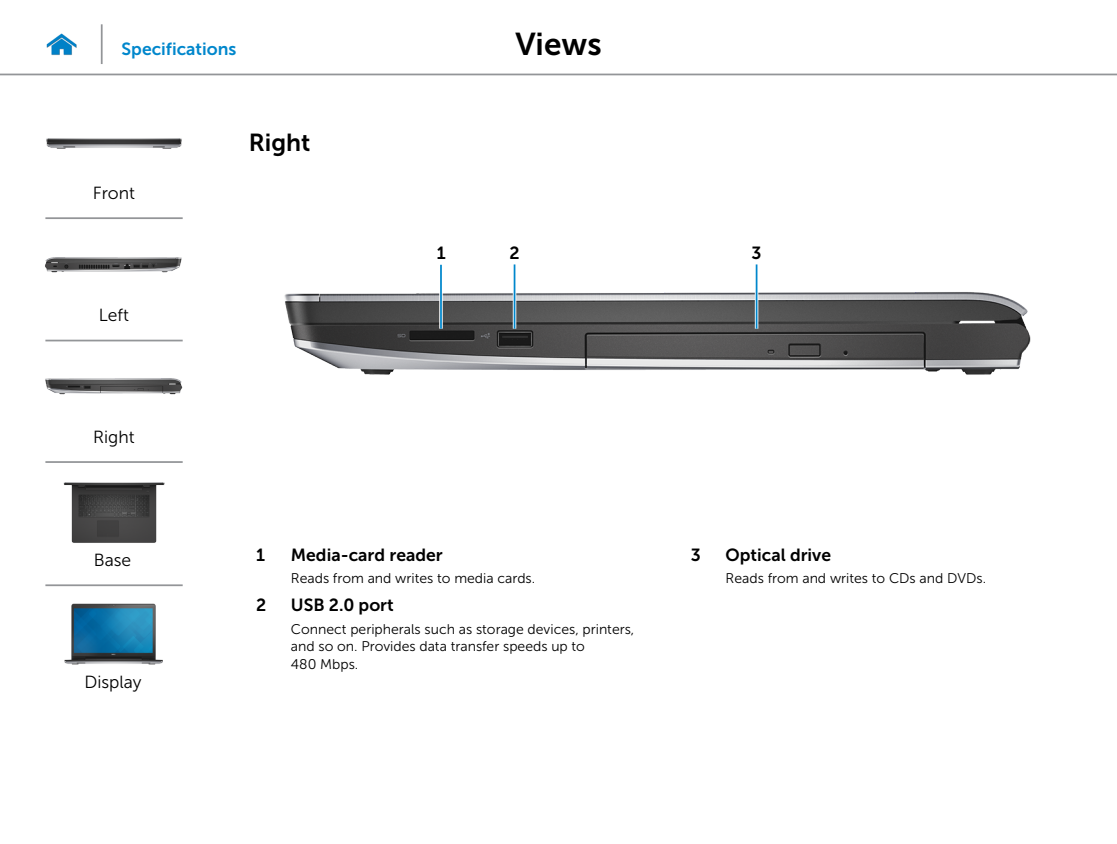
<style>
.page{position:relative;width:1117px;height:844px;background:#fff}
.page>*{position:absolute;margin:0;border:0;box-sizing:border-box;transform-origin:0 0}
.Head1{font:31.5px "Museo Sans For Dell 700";color:#000}
.Head2{font:24.5px "Museo Sans For Dell 700";color:#000}
.Callout_Head{font:17.5px "Museo Sans For Dell 700";color:#000}
.Image_Title{font:17.5px "Museo Sans For Dell 300";color:#000}
.Hyperlink{font:17.5px "Museo Sans For Dell 700";color:#0087cc}
.Callout-L{font:17.5px "Museo Sans For Dell 700";color:#000}
.Callout_description{font:14px/17.5px "Museo Sans For Dell 300";color:#000}
</style>
<div class="page">
<hr style="left:0;top:74px;width:1116px;height:1px;background:#939598">
<img style="left:46px;top:33px;width:31px;height:23px">
<img style="left:284px;top:292px;width:747px;height:83px">
<hr style="left:439px;top:265px;width:3px;height:63px;background:#fff">
<hr style="left:440px;top:265px;width:2px;height:63px;background:#0087cc">
<svg style="left:512px;top:264px;width:4px;height:64px"></svg>
<hr style="left:513px;top:264px;width:2px;height:64px;background:#0087cc">
<svg style="left:754px;top:264px;width:4px;height:64px"></svg>
<hr style="left:755px;top:264px;width:2px;height:64px;background:#0087cc">
<hr style="left:101px;top:24px;width:2px;height:40px;background:#939598">
<img style="left:46px;top:138px;width:136px;height:11px">
<img style="left:45px;top:257px;width:137px;height:16px">
<img style="left:45px;top:378px;width:138px;height:16px">
<img style="left:64px;top:482px;width:100px;height:61px">
<img style="left:65px;top:603px;width:98px;height:61px">
<hr style="left:45px;top:217px;width:138px;height:2px;background:#939598">
<hr style="left:45px;top:339px;width:138px;height:2px;background:#939598">
<hr style="left:45px;top:461px;width:138px;height:2px;background:#939598">
<hr style="left:45px;top:584px;width:138px;height:2px;background:#939598">
<p class="Hyperlink" style="left:122px;top:39px;width:116px">Specifications</p>
<p class="Head1" style="left:515px;top:26px;width:88px">Views</p>
<p class="Image_Title" style="left:93px;top:183px;width:44px">Front</p>
<p class="Image_Title" style="left:99px;top:305px;width:32px">Left</p>
<p class="Image_Title" style="left:93px;top:428px;width:43px">Right</p>
<p class="Image_Title" style="left:94px;top:550px;width:39px">Base</p>
<p class="Image_Title" style="left:84px;top:672px;width:59px">Display</p>
<p class="Head2" style="left:249px;top:128px;width:63px">Right</p>
<p class="Callout-L" style="left:437px;top:243px;width:10px">1</p>
<p class="Callout-L" style="left:509px;top:243px;width:12px">2</p>
<p class="Callout-L" style="left:751px;top:243px;width:12px">3</p>
<p class="Callout_Head" style="left:256px;top:544px;width:10px">1</p>
<p class="Callout_Head" style="left:291px;top:544px;width:153px">Media-card reader</p>
<p class="Callout_description" style="left:291px;top:569px;width:246px">Reads from and writes to media cards.</p>
<p class="Callout_Head" style="left:256px;top:595px;width:12px">2</p>
<p class="Callout_Head" style="left:291px;top:595px;width:104px">USB 2.0 port</p>
<p class="Callout_description" style="left:291px;top:620px;width:345px">Connect peripherals such as storage devices, printers, and so on. Provides data transfer speeds up to<br>480 Mbps.</p>
<p class="Callout_Head" style="left:690px;top:544px;width:12px">3</p>
<p class="Callout_Head" style="left:725px;top:544px;width:107px">Optical drive</p>
<p class="Callout_description" style="left:725px;top:569px;width:262px">Reads from and writes to CDs and DVDs.</p>
</div>
